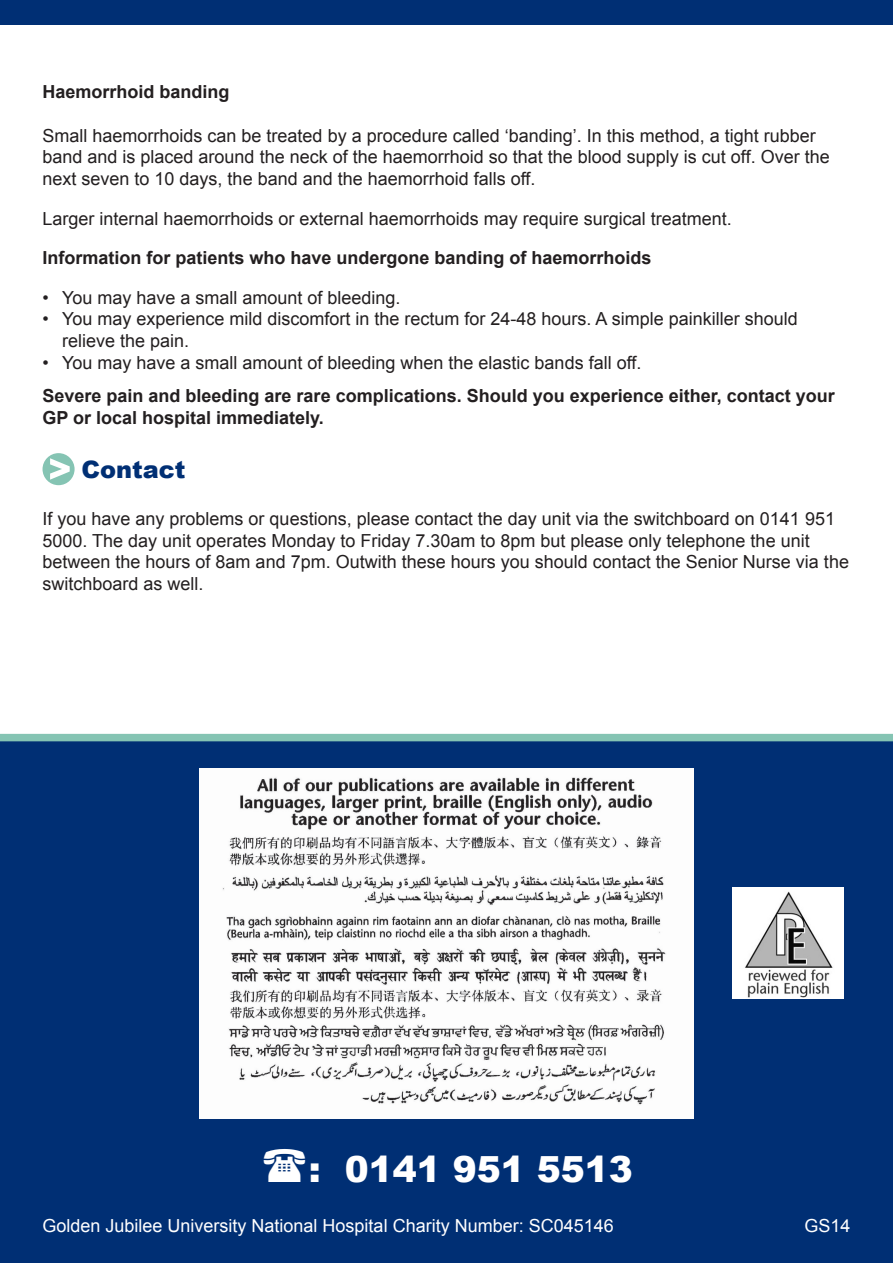
<style>
.page{position:relative;width:893px;height:1263px;background:#fff}
.page>*{position:absolute;margin:0;border:0;box-sizing:border-box;transform-origin:0 0}
.t1{font:900 36px "Arial";color:#fff}
.sub-title{font:900 24px "Arial";color:#002f74}
.t2{font:18px/21.6px "Arial";color:#231f20}
.t3{font:700 18px/21.6px "Arial";color:#231f20}
.t4{font:18px "Arial";color:#fff}
</style>
<div class="page">
<div style="left:0;top:741px;width:893px;height:522px;background:#002f74"></div>
<img style="left:200px;top:768px;width:493px;height:350px">
<img style="left:733px;top:888px;width:111px;height:111px">
<div style="left:0;top:734px;width:893px;height:7px;background:#85c4b3"></div>
<div style="left:0;top:0;width:893px;height:25px;background:#002f74"></div>
<svg style="left:43px;top:453px;width:32px;height:32px"></svg>
<p class="t3" style="left:43px;top:82px;width:189px">Haemorrhoid banding</p>
<p class="t2" style="left:43px;top:125px;width:789px">Small haemorrhoids can be treated by a procedure called ‘banding’. In this method, a tight rubber band and is placed around the neck of the haemorrhoid so that the blood supply is cut off. Over the next seven to 10 days, the band and the haemorrhoid falls off.</p>
<p class="t2" style="left:43px;top:208px;width:691px">Larger internal haemorrhoids or external haemorrhoids may require surgical treatment.</p>
<p class="t3" style="left:43px;top:248px;width:611px">Information for patients who have undergone banding of haemorrhoids</p>
<p class="t2" style="left:43px;top:287px;width:360px">• You may have a small amount of bleeding.</p>
<p class="t2" style="left:62px;top:308px;width:737px;text-indent:-20px">• You may experience mild discomfort in the rectum for 24-48 hours. A simple painkiller should relieve the pain.</p>
<p class="t2" style="left:43px;top:352px;width:600px">• You may have a small amount of bleeding when the elastic bands fall off.</p>
<p class="t3" style="left:43px;top:386px;width:794px">Severe pain and bleeding are rare complications. Should you experience either, contact your<br>GP or local hospital immediately.</p>
<p class="sub-title" style="left:82px;top:452px;width:106px">Contact</p>
<p class="t2" style="left:43px;top:508px;width:808px">If you have any problems or questions, please contact the day unit via the switchboard on 0141 951<br>5000. The day unit operates Monday to Friday 7.30am to 8pm but please only telephone the unit between the hours of 8am and 7pm. Outwith these hours you should contact the Senior Nurse via the switchboard as well.</p>
<h1 class="t1" style="left:309px;top:1143px;width:326px">: 0141 951 5513</h1>
<p class="t4" style="left:43px;top:1214px;width:573px">Golden Jubilee University National Hospital Charity Number: SC045146</p>
<p class="t4" style="left:804px;top:1214px;width:48px">GS14</p>
</div>
